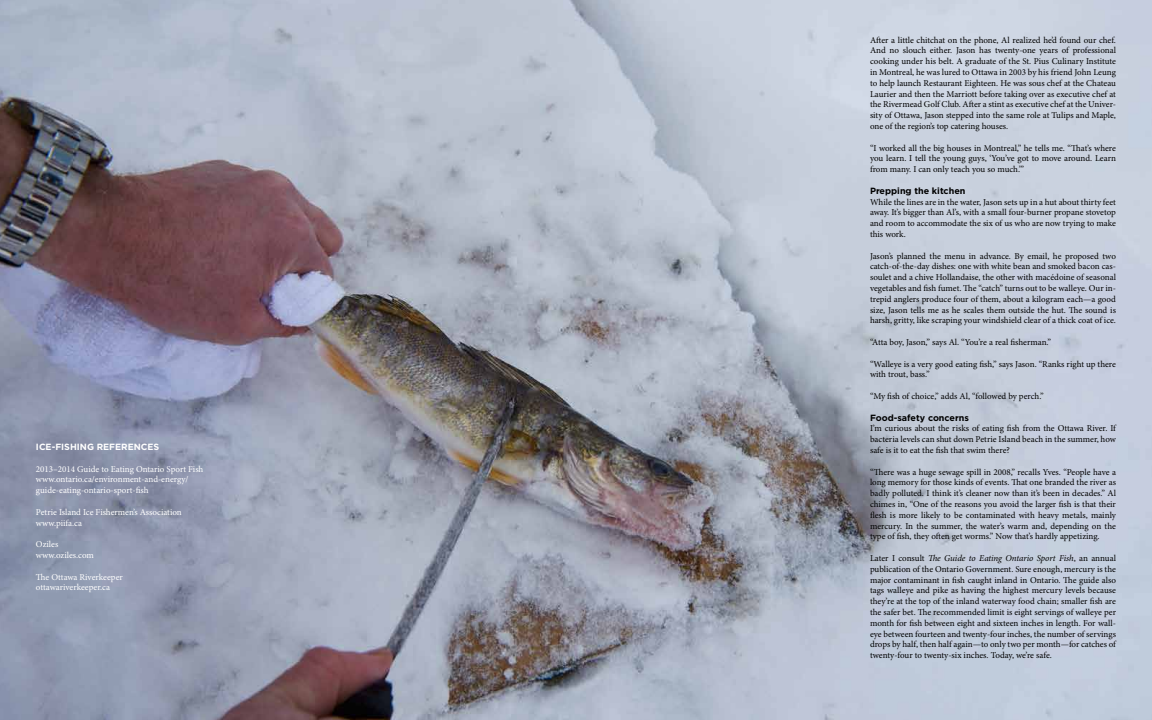
<style>
.page{position:relative;width:1152px;height:720px;background:#fff}
.page>*{position:absolute;margin:0;border:0;box-sizing:border-box;transform-origin:0 0}
.t1{font:9px/10.8px "Minion Pro";letter-spacing:-.005em;color:#000;text-align:justify}
.t2{font:9px/10.8px "Minion Pro";color:#fff}
.t3{font:700 9px "Gotham";color:#000}
.t4{font:700 9px "Gotham";color:#fff}
.s1{font-style:italic}
</style>
<div class="page">
<img style="left:0;top:0;width:1152px;height:720px">
<p class="t4" style="left:36px;top:441px;width:125px">ICE-FISHING REFERENCES</p>
<p class="t2" style="left:36px;top:463px;width:169px">2013–2014 Guide to Eating Ontario Sport Fish www.ontario.ca/environment-and-energy/ guide-eating-ontario-sport-fish</p>
<p class="t2" style="left:36px;top:507px;width:147px">Petrie Island Ice Fishermen’s Association www.piifa.ca</p>
<p class="t2" style="left:36px;top:539px;width:59px">Oziles www.oziles.com</p>
<p class="t2" style="left:36px;top:571px;width:88px">The Ottawa Riverkeeper ottawariverkeeper.ca</p>
<p class="t1" style="left:870px;top:34px;width:248px">After a little chitchat on the phone, Al realized he’d found our chef.<br>And no slouch either. Jason has twenty-one years of professional cooking under his belt. A graduate of the St. Pius Culinary Institute in Montreal, he was lured to Ottawa in 2003 by his friend John Leung to help launch Restaurant Eighteen. He was sous chef at the Chateau Laurier and then the Marriott before taking over as executive chef at the Rivermead Golf Club. After a stint as executive chef at the Univer&shy;sity of Ottawa, Jason stepped into the same role at Tulips and Maple, one of the region’s top catering houses.</p>
<p class="t1" style="left:870px;top:142px;width:248px">“I worked all the big houses in Montreal,” he tells me. “That’s where you learn. I tell the young guys, ‘You’ve got to move around. Learn from many. I can only teach you so much.’”</p>
<p class="t3" style="left:870px;top:185px;width:97px">Prepping the kitchen</p>
<p class="t1" style="left:870px;top:196px;width:248px">While the lines are in the water, Jason sets up in a hut about thirty feet away. It’s bigger than Al’s, with a small four-burner propane stovetop and room to accommodate the six of us who are now trying to make this work.</p>
<p class="t1" style="left:870px;top:250px;width:248px">Jason’s planned the menu in advance. By email, he proposed two catch-of-the-day dishes: one with white bean and smoked bacon cas&shy;soulet and a chive Hollandaise, the other with macédoine of seasonal vegetables and fish fumet. The “catch” turns out to be walleye. Our in&shy;trepid anglers produce four of them, about a kilogram each—a good size, Jason tells me as he scales them outside the hut. The sound is harsh, gritty, like scraping your windshield clear of a thick coat of ice.</p>
<p class="t1" style="left:870px;top:337px;width:183px">“Atta boy, Jason,” says Al. “You’re a real fisherman.”</p>
<p class="t1" style="left:870px;top:358px;width:247px">“Walleye is a very good eating fish,” says Jason. “Ranks right up there with trout, bass.”</p>
<p class="t1" style="left:870px;top:391px;width:175px">“My fish of choice,” adds Al, “followed by perch.”</p>
<p class="t3" style="left:870px;top:411px;width:101px">Food-safety concerns</p>
<p class="t1" style="left:870px;top:423px;width:248px">I’m curious about the risks of eating fish from the Ottawa River. If bacteria levels can shut down Petrie Island beach in the summer, how safe is it to eat the fish that swim there?</p>
<p class="t1" style="left:870px;top:466px;width:248px">“There was a huge sewage spill in 2008,” recalls Yves. “People have a long memory for those kinds of events. That one branded the river as badly polluted. I think it’s cleaner now than it’s been in decades.” Al chimes in, “One of the reasons you avoid the larger fish is that their flesh is more likely to be contaminated with heavy metals, mainly mercury. In the summer, the water’s warm and, depending on the type of fish, they often get worms.” Now that’s hardly appetizing.</p>
<p class="t1" style="left:870px;top:553px;width:248px">Later I consult <span class="s1">The Guide to Eating Ontario Sport Fish</span>, an annual publication of the Ontario Government. Sure enough, mercury is the major contaminant in fish caught inland in Ontario. The guide also tags walleye and pike as having the highest mercury levels because they’re at the top of the inland waterway food chain; smaller fish are the safer bet. The recommended limit is eight servings of walleye per month for fish between eight and sixteen inches in length. For wall&shy;eye between fourteen and twenty-four inches, the number of servings drops by half, then half again—to only two per month—for catches of twenty-four to twenty-six inches. Today, we’re safe.</p>
</div>
